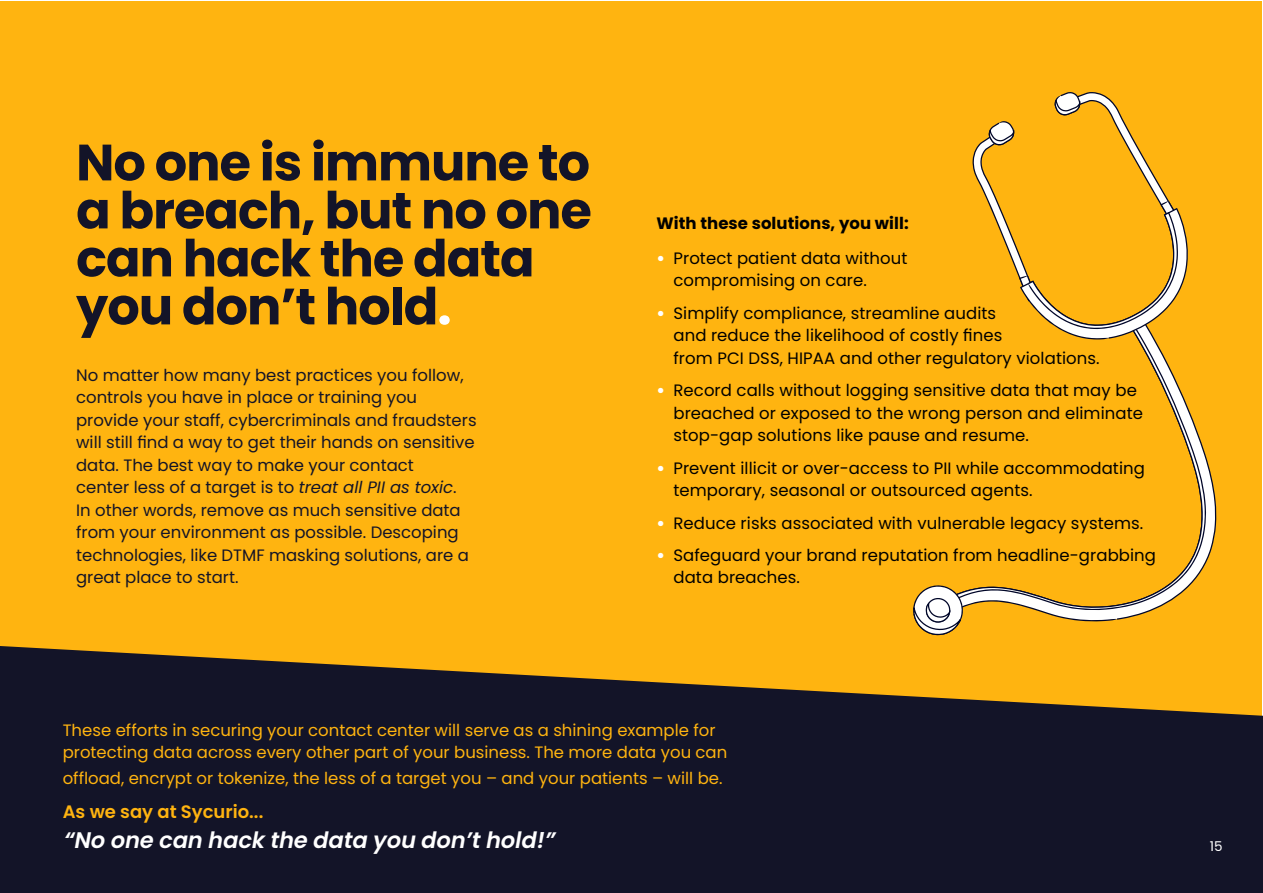
<style>
.page{position:relative;width:1263px;height:893px;background:#fff}
.page>*{position:absolute;margin:0;border:0;box-sizing:border-box;transform-origin:0 0}
.t1{font:700 51px/48px "Poppins";letter-spacing:-.02em;color:#131428}
.t2{font:italic 600 22.5px "Poppins";color:#fff}
.t3{font:600 18px "Poppins";color:#ffb410}
.t4{font:16.5px/22.5px "Poppins";letter-spacing:.005em;color:#000}
.t5{font:16.5px/22.5px "Poppins";color:#131428}
.t6{font:16.5px/22.5px "Poppins";color:#ffb410}
.t7{font:700 16.5px "Poppins";letter-spacing:.005em;color:#000}
.t8{font:13.5px "Poppins";color:#fff}
.s1{color:#fff}
.s2{font-style:italic}
.s3{font-weight:800;color:#fff}
</style>
<div class="page">
<div style="left:1px;top:1px;width:1261px;height:891px;background:#ffb410"></div>
<svg style="left:0;top:646px;width:1263px;height:247px;background:#342a24"></svg>
<svg style="left:1041px;top:484px;width:175px;height:137px"></svg>
<svg style="left:1038px;top:456px;width:175px;height:156px"></svg>
<svg style="left:964px;top:340px;width:242px;height:271px"></svg>
<svg style="left:972px;top:92px;width:216px;height:248px"></svg>
<svg style="left:913px;top:585px;width:51px;height:51px"></svg>
<h1 class="t1" style="left:76px;top:139px;width:517px">No one is immune to a breach, but no one can hack the data you don’t hold<span class="s1">.</span></h1>
<p class="t5" style="left:76px;top:364px;width:402px">No matter how many best practices you follow, controls you have in place or training you provide your staff, cybercriminals and fraudsters will still find a way to get their hands on sensitive data. The best way to make your contact<br>center less of a target is to <span class="s2">treat all PII as toxic</span>.<br>In other words, remove as much sensitive data from your environment as possible. Descoping technologies, like DTMF masking solutions, are a great place to start.</p>
<p class="t7" style="left:656px;top:213px;width:254px">With these solutions, you will:</p>
<p class="t4" style="left:673px;top:247px;width:235px;text-indent:-17px"><span class="s3">•</span> Protect patient data without compromising on care.</p>
<p class="t4" style="left:673px;top:302px;width:428px;text-indent:-17px"><span class="s3">•</span> Simplify compliance, streamline audits<br>and reduce the likelihood of costly fines<br>from PCI DSS, HIPAA and other regulatory violations.</p>
<p class="t4" style="left:673px;top:379px;width:471px;text-indent:-17px"><span class="s3">•</span> Record calls without logging sensitive data that may be breached or exposed to the wrong person and eliminate stop-gap solutions like pause and resume.</p>
<p class="t4" style="left:673px;top:457px;width:473px;text-indent:-17px"><span class="s3">•</span> Prevent illicit or over-access to PII while accommodating temporary, seasonal or outsourced agents.</p>
<p class="t4" style="left:656px;top:512px;width:488px"><span class="s3">•</span> Reduce risks associated with vulnerable legacy systems.</p>
<p class="t4" style="left:673px;top:544px;width:484px;text-indent:-17px"><span class="s3">•</span> Safeguard your brand reputation from headline-grabbing data breaches.</p>
<p class="t6" style="left:63px;top:719px;width:666px">These efforts in securing your contact center will serve as a shining example for protecting data across every other part of your business. The more data you can</p>
<p class="t6" style="left:63px;top:767px;width:661px">offload, encrypt or tokenize, the less of a target you – and your patients – will be.</p>
<p class="t3" style="left:63px;top:801px;width:202px">As we say at Sycurio...</p>
<h2 class="t2" style="left:63px;top:827px;width:500px">“No one can hack the data you don’thold!”</h2>
<p class="t8" style="left:1210px;top:838px;width:14px">15</p>
</div>
